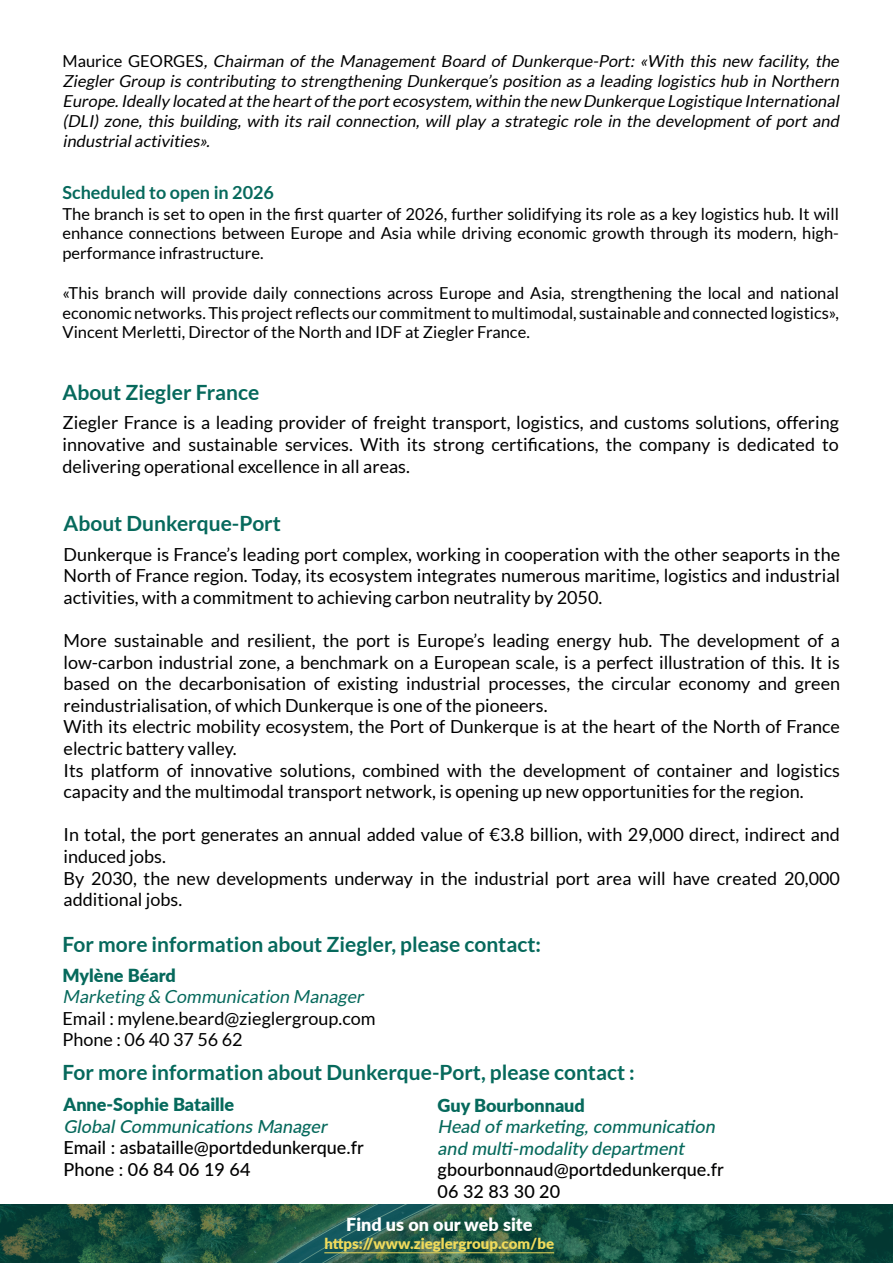
<style>
.page{position:relative;width:893px;height:1263px;background:#fff}
.page>*{position:absolute;margin:0;border:0;box-sizing:border-box;transform-origin:0 0}
.t1{font:700 21px "Lato";color:#06695c}
.t2{font:18px/21.6px "Lato";color:#000001}
.t3{font:500 18px/21.6px "Lato";color:#000001}
.t4{font:italic 500 18px/21.6px "Lato";color:#06695c}
.t5{font:900 18px "Lato";color:#06695c}
.t6{font:italic 18px "Lato";color:#06695c}
.t7{font:700 18px "Lato";color:#06695c}
.t8{font:900 18px "Lato";color:#fff}
.t9{font:16.5px/19.8px "Lato";color:#000001;text-align:justify}
.t10{font:italic 16.5px/19.8px "Lato";color:#000001;text-align:justify}
.t11{font:900 15px "Lato";color:#f0db5b}
.s1{font-style:normal}
</style>
<div class="page">
<svg style="left:0;top:1205px;width:893px;height:58px;background:#1c5241"></svg>
<hr style="left:324px;top:1252px;width:230px;height:1px;background:#f0db5b">
<p class="t10" style="left:63px;top:51px;width:781px"><span class="s1">M a u r i c e G E O R G E S</span> , Chairman of the Management Board of Dunkerque-Port: «With this new facility, the Ziegler Group is contributing to strengthening Dunkerque’s position as a leading logistics hub in Northern Europe.Ideally located at the heart ofthe port ecosystem,within the new Dunkerque Logistique International (DLI) zone, this building, with its rail connection, will play a strategic role in the development of port and industrialactivities».</p>
<p class="t7" style="left:63px;top:182px;width:213px">Scheduled to open in 2026</p>
<p class="t9" style="left:63px;top:204px;width:778px">The branch is set to open in the first quarter of 2026, further solidifying its role as a key logistics hub. It will enhance connections between Europe and Asia while driving economic growth through its modern, high&shy;performance infrastructure.</p>
<p class="t9" style="left:63px;top:283px;width:778px">«This branch will provide daily connections across Europe and Asia, strengthening the local and national economic networks. This project reflects our commitment to multimodal, sustainable and connected logistics», Vincent Merletti, Director of the North and IDF at Ziegler France.</p>
<p class="t1" style="left:63px;top:380px;width:198px">About Ziegler France</p>
<p class="t2" style="left:63px;top:412px;width:778px;text-align:justify">Ziegler France is a leading provider of freight transport, logistics, and customs solutions, offering innovative and sustainable services. With its strong certifications, the company is dedicated to delivering operational excellence in all areas.</p>
<p class="t1" style="left:64px;top:511px;width:219px">About Dunkerque-Port</p>
<p class="t2" style="left:64px;top:543px;width:778px;text-align:justify">Dunkerque is France’s leading port complex, working in cooperation with the other seaports in the North of France region. Today, its ecosystem integrates numerous maritime, logistics and industrial activities, with a commitment to achieving carbon neutrality by 2050.</p>
<p class="t2" style="left:64px;top:629px;width:778px">More sustainable and resilient, the port is Europe’s leading energy hub. The development of a low-carbon industrial zone, a benchmark on a European scale, is a perfect illustration of this. It is based on the decarbonisation of existing industrial processes, the circular economy and green reindustrialisation, of which Dunkerque is one of the pioneers.<br>With its electric mobility ecosystem, the Port of Dunkerque is at the heart of the North of France electric battery valley.<br>Its platform of innovative solutions, combined with the development of container and logistics capacity and the multimodal transport network, is opening up new opportunities for the region.</p>
<p class="t2" style="left:64px;top:824px;width:778px">In total, the port generates an annual added value of €3.8 billion, with 29,000 direct, indirect and induced jobs.<br>By 2030, the new developments underway in the industrial port area will have created 20,000 additional jobs.</p>
<p class="t1" style="left:63px;top:932px;width:480px">For more information about Ziegler, please contact:</p>
<p class="t5" style="left:63px;top:961px;width:115px">Mylène Béard</p>
<p class="t6" style="left:63px;top:987px;width:306px">Marketing &amp; Communication Manager</p>
<p class="t2" style="left:63px;top:1007px;width:315px">Email : mylene.beard@zieglergroup.com<br>Phone : 06 40 37 56 62</p>
<p class="t1" style="left:63px;top:1060px;width:574px">For more information about Dunkerque-Port, please contact :</p>
<p class="t5" style="left:64px;top:1091px;width:172px">Anne-Sophie Bataille</p>
<p class="t4" style="left:64px;top:1115px;width:269px">GlobalCommunicationsManager</p>
<p class="t3" style="left:64px;top:1136px;width:302px">Email : asbataille@portdedunkerque.fr<br>Phone : 06 84 06 19 64</p>
<p class="t5" style="left:438px;top:1091px;width:149px">Guy Bourbonnaud</p>
<p class="t4" style="left:438px;top:1115px;width:283px">Head ofmarketing,communication and multi-modality department</p>
<p class="t3" style="left:438px;top:1158px;width:287px">gbourbonnaud@portdedunkerque.fr<br>06 32 83 30 20</p>
<p class="t8" style="left:346px;top:1211px;width:188px">Find us on our web site</p>
<p class="t11" style="left:324px;top:1232px;width:231px">https://www.zieglergroup.com/be</p>
</div>
